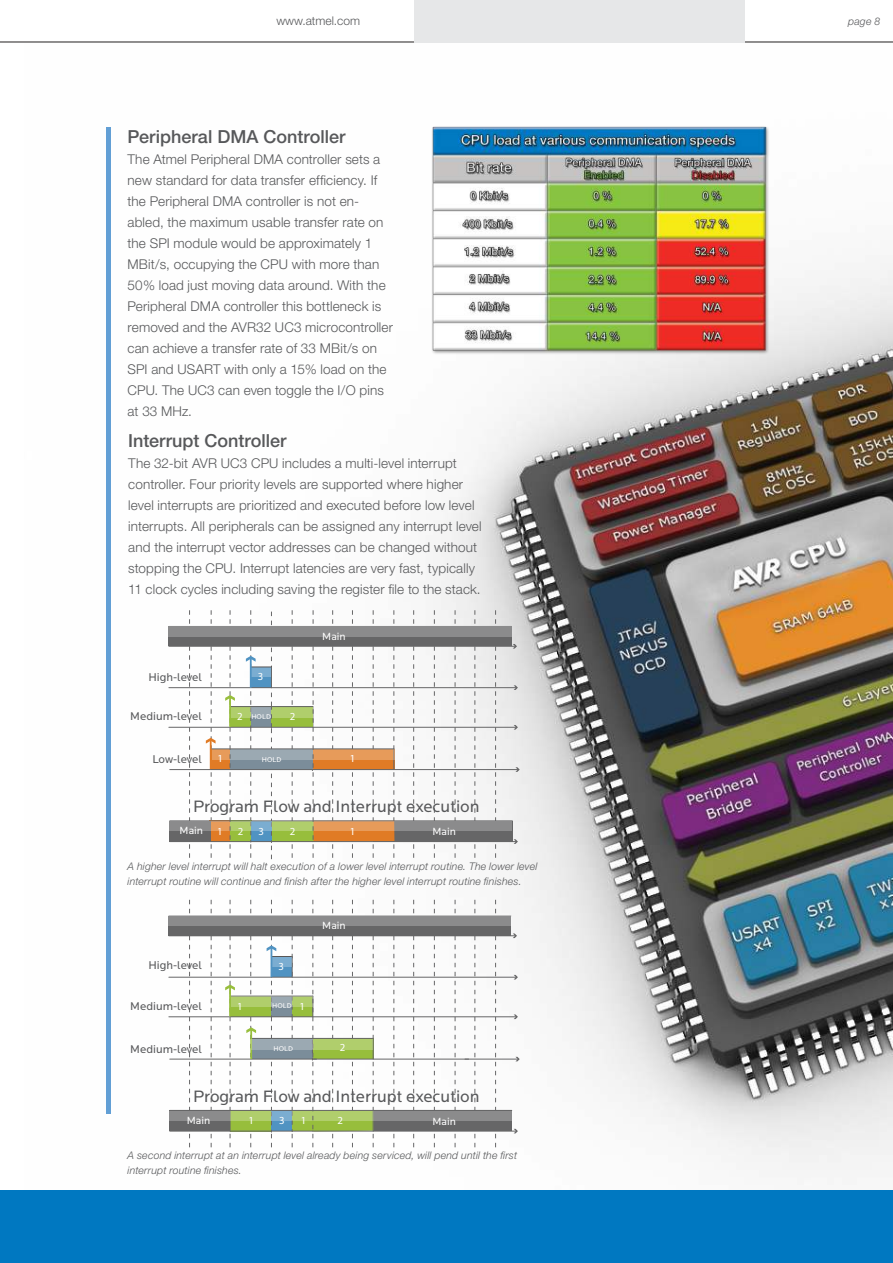
<style>
.page{position:relative;width:893px;height:1263px;background:#fff}
.page>*{position:absolute;margin:0;border:0;box-sizing:border-box;transform-origin:0 0}
.t1{font:500 18px "Helvetica Neue";color:#57585a}
.t2{font:17.1px "Locator";color:#57585a}
.t3{font:300 13.5px/21px "Helvetica Neue";letter-spacing:.01em;color:#57585a}
.t4{font:300 12px "Helvetica Neue";color:#57585a}
.t5{font:11.7px "Locator";color:#57585a}
.t6{font:10.8px "Locator";color:#fff}
.t7{font:10.8px "Myriad Pro";color:#fff}
.t8{font:italic 300 10.5px/15px "Helvetica Neue";letter-spacing:.02em;color:#57585a}
.t9{font:7.2px "Locator";color:#fff}
</style>
<div class="page">
<img style="left:25px;top:127px;width:868px;height:1064px">
<hr style="left:0;top:42px;width:893px;height:1px;background:#221f1f">
<div style="left:415px;top:0;width:330px;height:42px;background:#e6e7e8"></div>
<div style="left:106px;top:128px;width:5px;height:986px;background:#629fd5"></div>
<div style="left:0;top:1191px;width:893px;height:72px;background:#0078c1"></div>
<img style="left:412px;top:126px;width:374px;height:244px">
<svg style="left:292px;top:610px;width:1px;height:249px"></svg>
<svg style="left:413px;top:610px;width:1px;height:249px"></svg>
<svg style="left:434px;top:610px;width:1px;height:249px"></svg>
<svg style="left:455px;top:610px;width:1px;height:249px"></svg>
<svg style="left:475px;top:610px;width:1px;height:249px"></svg>
<svg style="left:495px;top:610px;width:1px;height:249px"></svg>
<svg style="left:189px;top:610px;width:1px;height:249px"></svg>
<div style="left:230px;top:706px;width:21px;height:21px;background:#97be3c"></div>
<div style="left:211px;top:749px;width:183px;height:20px;background:#e07b25"></div>
<div style="left:210px;top:820px;width:21px;height:21px;background:#e07b25"></div>
<div style="left:230px;top:820px;width:21px;height:21px;background:#97be3c"></div>
<div style="left:271px;top:821px;width:43px;height:20px;background:#97be3c"></div>
<div style="left:373px;top:821px;width:139px;height:20px;background:#666667"></div>
<div style="left:169px;top:821px;width:42px;height:20px;background:#666667"></div>
<hr style="left:169px;top:687px;width:347px;height:1px;background:#666667">
<svg style="left:514px;top:685px;width:4px;height:5px"></svg>
<hr style="left:170px;top:841px;width:143px;height:1px;background:#666667">
<hr style="left:170px;top:820px;width:342px;height:1px;background:#666667">
<hr style="left:313px;top:841px;width:203px;height:1px;background:#666667">
<svg style="left:514px;top:839px;width:4px;height:5px"></svg>
<hr style="left:169px;top:646px;width:346px;height:1px;background:#666667">
<svg style="left:513px;top:644px;width:4px;height:4px"></svg>
<svg style="left:169px;top:821px;width:343px;height:10px;fill:#8b8b8c"></svg>
<svg style="left:206px;top:610px;width:10px;height:249px"></svg>
<div style="left:271px;top:706px;width:42px;height:21px;background:#97be3c"></div>
<div style="left:230px;top:749px;width:83px;height:20px;background:#7b8d9a"></div>
<div style="left:230px;top:707px;width:83px;height:10px;background:#b0ce6c"></div>
<svg style="left:212px;top:749px;width:100px;height:11px"></svg>
<hr style="left:212px;top:748px;width:182px;height:1px;background:#666667">
<hr style="left:230px;top:706px;width:83px;height:1px;background:#666667">
<hr style="left:169px;top:727px;width:347px;height:1px;background:#666667">
<svg style="left:514px;top:725px;width:4px;height:4px"></svg>
<hr style="left:170px;top:769px;width:348px;height:1px;background:#666667">
<svg style="left:515px;top:767px;width:5px;height:5px"></svg>
<svg style="left:225px;top:610px;width:10px;height:249px"></svg>
<svg style="left:312px;top:610px;width:83px;height:249px"></svg>
<svg style="left:246px;top:610px;width:26px;height:250px"></svg>
<div style="left:168px;top:626px;width:343px;height:20px;background:#666667"></div>
<div style="left:168px;top:626px;width:344px;height:10px;background:#8b8b8c"></div>
<svg style="left:211px;top:900px;width:1px;height:248px"></svg>
<svg style="left:394px;top:900px;width:1px;height:248px"></svg>
<svg style="left:413px;top:900px;width:1px;height:248px"></svg>
<svg style="left:434px;top:900px;width:1px;height:248px"></svg>
<svg style="left:455px;top:900px;width:1px;height:248px"></svg>
<svg style="left:475px;top:900px;width:1px;height:248px"></svg>
<svg style="left:495px;top:900px;width:1px;height:248px"></svg>
<svg style="left:189px;top:900px;width:1px;height:248px"></svg>
<div style="left:230px;top:996px;width:83px;height:21px;background:#97be3c"></div>
<div style="left:230px;top:1110px;width:42px;height:21px;background:#97be3c"></div>
<div style="left:271px;top:1110px;width:43px;height:21px;background:#97be3c"></div>
<div style="left:373px;top:1110px;width:139px;height:21px;background:#666667"></div>
<div style="left:169px;top:1110px;width:61px;height:21px;background:#666667"></div>
<div style="left:251px;top:1038px;width:62px;height:21px;background:#7b8d9a"></div>
<hr style="left:169px;top:977px;width:102px;height:1px;background:#666667">
<hr style="left:271px;top:977px;width:245px;height:1px;background:#666667">
<svg style="left:514px;top:975px;width:4px;height:4px"></svg>
<hr style="left:169px;top:1016px;width:123px;height:1px;background:#666667">
<hr style="left:292px;top:1016px;width:224px;height:1px;background:#666667">
<svg style="left:514px;top:1014px;width:4px;height:5px"></svg>
<hr style="left:170px;top:1059px;width:146px;height:1px;background:#666667">
<hr style="left:313px;top:1059px;width:156px;height:1px;background:#666667">
<hr style="left:465px;top:1059px;width:53px;height:1px;background:#666667">
<svg style="left:515px;top:1057px;width:5px;height:4px"></svg>
<hr style="left:170px;top:1131px;width:143px;height:1px;background:#666667">
<hr style="left:170px;top:1110px;width:342px;height:1px;background:#666667">
<hr style="left:313px;top:1131px;width:203px;height:1px;background:#666667">
<svg style="left:514px;top:1129px;width:4px;height:4px"></svg>
<hr style="left:251px;top:1038px;width:122px;height:1px;background:#666667">
<hr style="left:169px;top:935px;width:346px;height:1px;background:#666667">
<svg style="left:513px;top:933px;width:4px;height:5px"></svg>
<svg style="left:169px;top:1111px;width:343px;height:9px;fill:#8b8b8c"></svg>
<div style="left:230px;top:996px;width:83px;height:11px;background:#b0ce6c"></div>
<svg style="left:267px;top:900px;width:26px;height:248px"></svg>
<svg style="left:225px;top:900px;width:10px;height:248px"></svg>
<svg style="left:246px;top:900px;width:10px;height:248px"></svg>
<svg style="left:312px;top:900px;width:62px;height:248px"></svg>
<svg style="left:251px;top:1039px;width:122px;height:10px"></svg>
<div style="left:168px;top:916px;width:343px;height:20px;background:#666667"></div>
<div style="left:168px;top:915px;width:343px;height:11px;background:#8b8b8c"></div>
<p class="t4" style="left:276px;top:16px;width:85px">www.atmel.com</p>
<h1 class="t1" style="left:128px;top:129px;width:219px">Peripheral DMA Controller</h1>
<p class="t3" style="left:128px;top:150px;width:267px">The Atmel Peripheral DMA controller sets a new standard for data transfer efficiency. If the Peripheral DMA controller is not en&shy;abled, the maximum usable transfer rate on the SPI module would be approximately 1<br>MBit/s, occupying the CPU with more than 50% load just moving data around. With the Peripheral DMA controller this bottleneck is removed and the AVR32 UC3 microcontroller can achieve a transfer rate of 33 MBit/s on SPI and USART with only a 15% load on the CPU. The UC3 can even toggle the I/O pins at 33 MHz.</p>
<h1 class="t1" style="left:128px;top:434px;width:160px">Interrupt Controller</h1>
<p class="t3" style="left:128px;top:454px;width:355px">The 32-bit AVR UC3 CPU includes a multi-level interrupt controller. Four priority levels are supported where higher level interrupts are prioritized and executed before low level interrupts. All peripherals can be assigned any interrupt level and the interrupt vector addresses can be changed without stopping the CPU. Interrupt latencies are very fast, typically 11 clock cycles including saving the register file to the stack.</p>
<p class="t5" style="left:148px;top:673px;width:55px">High-level</p>
<p class="t5" style="left:130px;top:712px;width:73px">Medium-level</p>
<p class="t5" style="left:152px;top:755px;width:51px">Low-level</p>
<p class="t7" style="left:217px;top:752px;width:7px">1</p>
<p class="t7" style="left:258px;top:670px;width:7px">3</p>
<p class="t7" style="left:237px;top:710px;width:7px">2</p>
<p class="t9" style="left:251px;top:714px;width:21px">HOLD</p>
<p class="t7" style="left:290px;top:710px;width:7px">2</p>
<p class="t9" style="left:262px;top:757px;width:21px">HOLD</p>
<p class="t6" style="left:322px;top:633px;width:25px">Main</p>
<p class="t7" style="left:350px;top:752px;width:7px">1</p>
<p class="t2" style="left:193px;top:801px;width:288px">Program Flow and Interrupt execution</p>
<p class="t6" style="left:180px;top:827px;width:25px">Main</p>
<p class="t7" style="left:238px;top:825px;width:7px">2</p>
<p class="t7" style="left:217px;top:825px;width:7px">1</p>
<p class="t7" style="left:258px;top:825px;width:7px">3</p>
<p class="t7" style="left:290px;top:825px;width:7px">2</p>
<p class="t7" style="left:350px;top:825px;width:7px">1</p>
<p class="t6" style="left:433px;top:828px;width:25px">Main</p>
<p class="t8" style="left:128px;top:860px;width:411px">A higher level interrupt will halt execution of a lower level interrupt routine. The lower level interrupt routine will continue and finish after the higher level interrupt routine finishes.</p>
<p class="t5" style="left:148px;top:961px;width:55px">High-level</p>
<p class="t5" style="left:130px;top:1002px;width:73px">Medium-level</p>
<p class="t5" style="left:130px;top:1045px;width:73px">Medium-level</p>
<p class="t7" style="left:237px;top:999px;width:7px">1</p>
<p class="t7" style="left:279px;top:960px;width:7px">3</p>
<p class="t9" style="left:272px;top:1003px;width:21px">HOLD</p>
<p class="t9" style="left:273px;top:1046px;width:21px">HOLD</p>
<p class="t7" style="left:300px;top:1000px;width:7px">1</p>
<p class="t6" style="left:322px;top:922px;width:25px">Main</p>
<p class="t7" style="left:340px;top:1041px;width:7px">2</p>
<p class="t2" style="left:193px;top:1090px;width:288px">Program Flow and Interrupt execution</p>
<p class="t6" style="left:187px;top:1116px;width:25px">Main</p>
<p class="t7" style="left:248px;top:1114px;width:7px">1</p>
<p class="t7" style="left:279px;top:1114px;width:7px">3</p>
<p class="t7" style="left:301px;top:1114px;width:7px">1</p>
<p class="t7" style="left:337px;top:1114px;width:7px">2</p>
<p class="t6" style="left:433px;top:1117px;width:25px">Main</p>
<p class="t8" style="left:128px;top:1149px;width:391px">A second interrupt at an interrupt level already being serviced, will pend until the first interrupt routine finishes.</p>
<p class="t8" style="left:848px;top:15px;width:34px">page 8</p>
</div>
